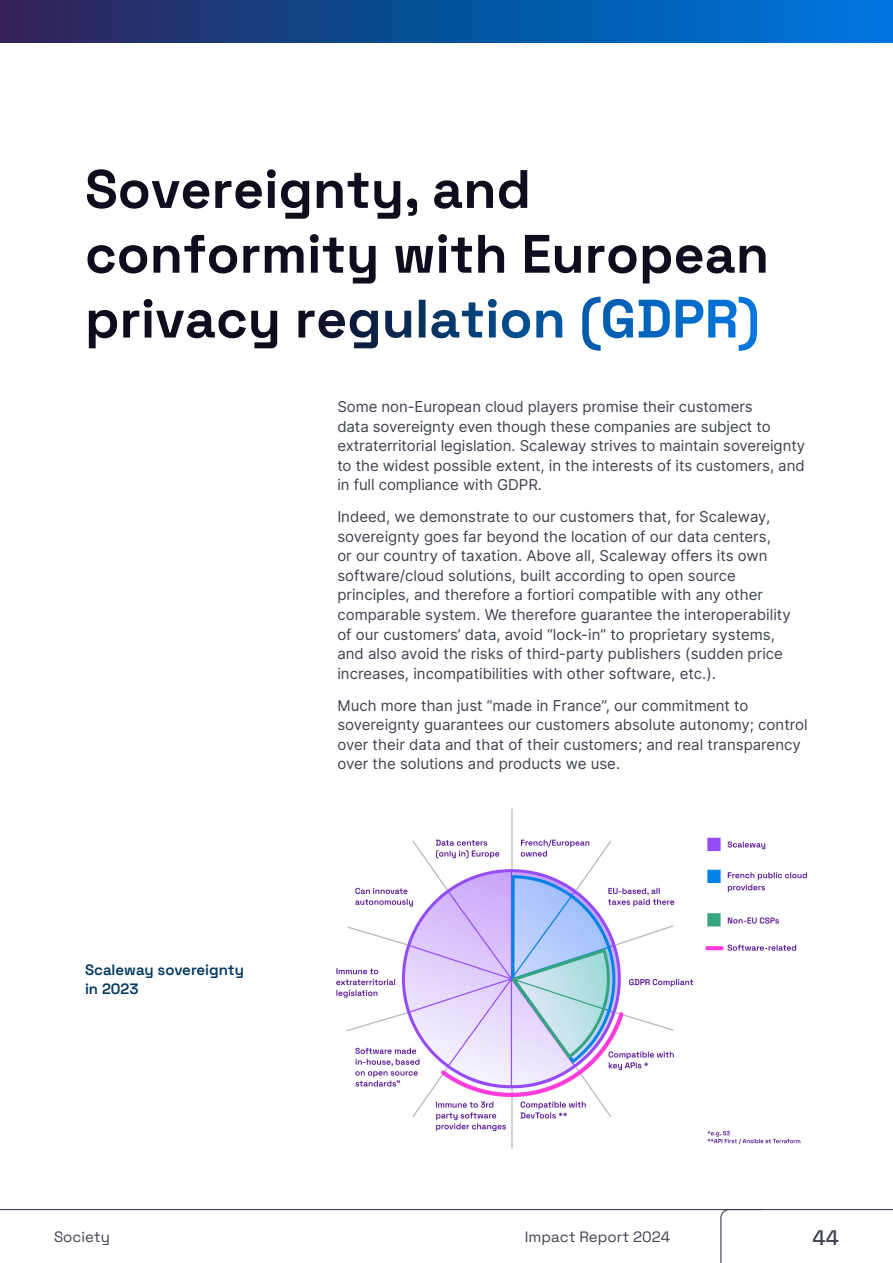
<style>
.page{position:relative;width:893px;height:1263px;background:#fff}
.page>*{position:absolute;margin:0;border:0;box-sizing:border-box;transform-origin:0 0}
.t1{font:300 54px/64.8px "Space Grotesk";color:#110b1e}
.t2{font:300 21px "Space Grotesk";color:#3f4250}
.t3{font:15px/19.5px "Inter";color:#3f4250}
.t4{font:600 15px/19.5px "Space Grotesk";color:#00355e}
.t5{font:300 15px "Space Grotesk";color:#3f4250}
.s1{color:#fff}
</style>
<div class="page">
<hr style="left:0;top:1209px;width:762px;height:1px;background:#3f4250">
<svg style="left:720px;top:1209px;width:173px;height:54px"></svg>
<div style="left:0;top:0;width:893px;height:43px;background:linear-gradient(to right,#292456,#007ae0)"></div>
<img style="left:336px;top:809px;width:471px;height:340px">
<h1 class="t1" style="left:85px;top:154px;width:686px">Sovereignty, and conformity with European privacy <span class="s1">regulation (GDPR)</span></h1>
<p class="t4" style="left:85px;top:958px;width:160px">Scaleway sovereignty in 2023</p>
<p class="t3" style="left:337px;top:397px;width:469px">Some non-European cloud players promise their customers<br>data sovereignty even though these companies are subject to extraterritorial legislation. Scaleway strives to maintain sovereignty to the widest possible extent, in the interests of its customers, and in full compliance with GDPR.</p>
<p class="t3" style="left:337px;top:507px;width:455px">Indeed, we demonstrate to our customers that, for Scaleway, sovereignty goes far beyond the location of our data centers,<br>or our country of taxation. Above all, Scaleway offers its own software/cloud solutions, built according to open source principles, and therefore a fortiori compatible with any other comparable system. We therefore guarantee the interoperability of our customers’ data, avoid “lock-in” to proprietary systems, and also avoid the risks of third-party publishers (sudden price increases, incompatibilities with other software, etc.).</p>
<p class="t3" style="left:337px;top:695px;width:472px">Much more than just “made in France”, our commitment to sovereignty guarantees our customers absolute autonomy; control over their data and that of their customers; and real transparency over the solutions and products we use.</p>
<p class="t5" style="left:54px;top:1225px;width:58px">Society</p>
<p class="t5" style="left:525px;top:1225px;width:147px">Impact Report 2024</p>
<h2 class="t2" style="left:812px;top:1222px;width:28px">44</h2>
</div>
